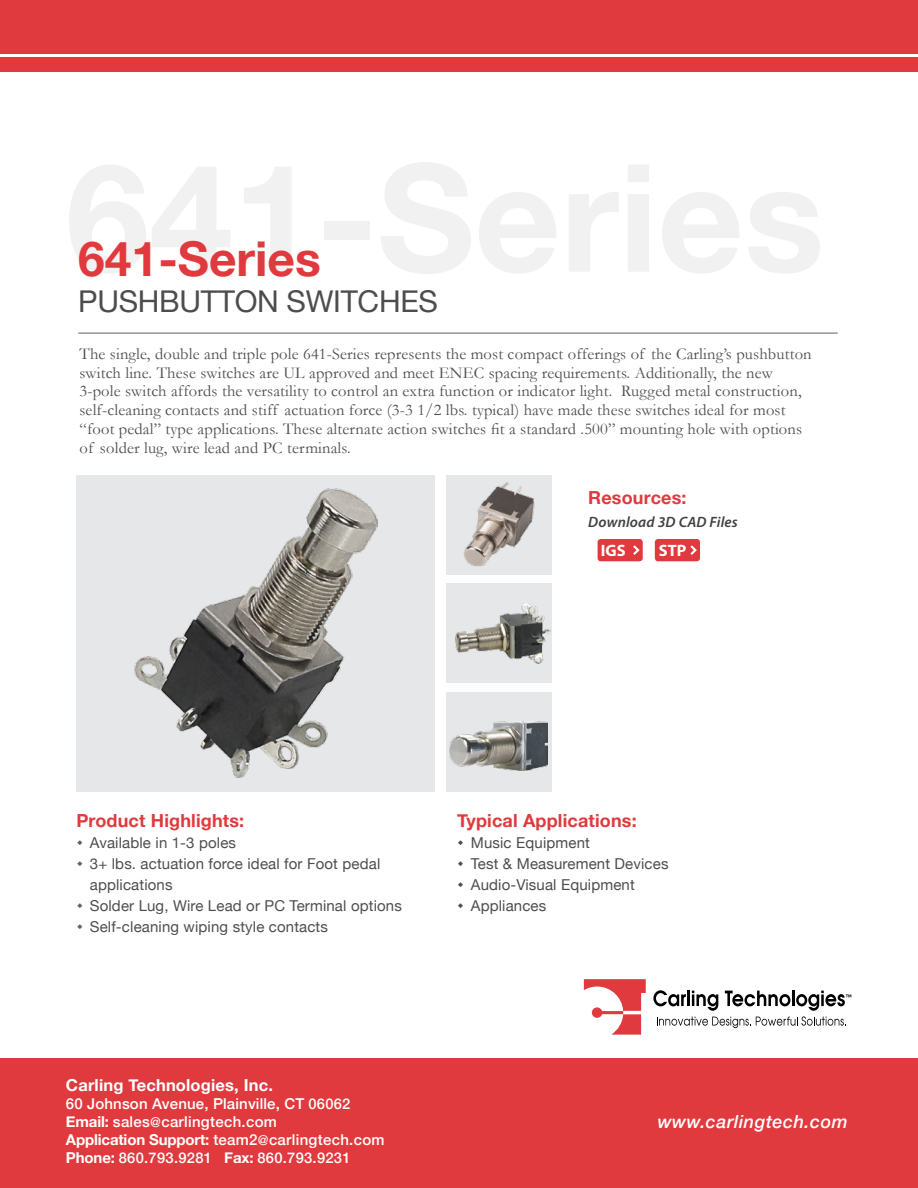
<style>
.page{position:relative;width:918px;height:1188px;background:#fff}
.page>*{position:absolute;margin:0;border:0;box-sizing:border-box;transform-origin:0 0}
.t1{font:700 48px "Helvetica Neue";color:#e03a3e}
.t2{font:30px "Helvetica Neue";letter-spacing:-.01em;color:#4d4d4f}
.t3{font:700 18px "Helvetica Neue";letter-spacing:.01em;color:#e03a3e}
.t4{font:italic 500 18px "Helvetica Neue";letter-spacing:.03em;color:#fff}
.t5{font:16.5px/18.8px "Garamond";letter-spacing:.01em;color:#4d4d4f}
.t6{font:700 16.5px "Helvetica Neue";letter-spacing:.01em;color:#fff}
.t7{font:700 16.5px "Myriad Pro";color:#fff}
.t8{font:15px/21px "Helvetica Neue";letter-spacing:.01em;color:#4e4e4f}
.t9{font:500 15px/18px "Helvetica Neue";letter-spacing:.02em;color:#fff}
.t10{font:15px/21px "Helvetica Neue";letter-spacing:.01em;color:#4d4d4f}
.t11{font:italic 600 15px "Myriad Pro";letter-spacing:.01em;color:#414042}
.t12{font:500 14.7px "Helvetica Neue";letter-spacing:.02em;color:#fff}
.s1{font-size:14.7px}
.s2{font-weight:700}
.s3{font-size:13.5px}
.s4{font-weight:700;font-size:15px}
</style>
<div class="page">
<div style="left:0;top:57px;width:918px;height:15px;background:#e13a3e"></div>
<div style="left:0;top:0;width:918px;height:54px;background:#e13a3e"></div>
<div style="left:0;top:1058px;width:918px;height:130px;background:#e13a3e"></div>
<svg style="left:584px;top:979px;width:62px;height:56px"></svg>
<svg style="left:653px;top:990px;width:198px;height:38px"></svg>
<hr style="left:78px;top:332px;width:760px;height:2px;background:#939598">
<div style="left:76px;top:475px;width:359px;height:316px;background:#e6e7e8"></div>
<div style="left:446px;top:475px;width:106px;height:100px;background:#e6e7e8"></div>
<div style="left:446px;top:583px;width:106px;height:100px;background:#e6e7e8"></div>
<div style="left:446px;top:692px;width:106px;height:99px;background:#e6e7e8"></div>
<img style="left:464px;top:482px;width:71px;height:84px">
<img style="left:450px;top:721px;width:98px;height:50px">
<img style="left:456px;top:603px;width:95px;height:60px">
<img style="left:134px;top:489px;width:243px;height:289px">
<div style="left:598px;top:540px;width:44px;height:21px;background:#e03a3e;border-radius:3px"></div>
<div style="left:598px;top:539px;width:45px;height:22px;border:2px solid #e03a3e;border-radius:3px"></div>
<div style="left:656px;top:540px;width:43px;height:21px;background:#e03a3e;border-radius:3px"></div>
<div style="left:655px;top:539px;width:45px;height:22px;border:2px solid #e03a3e;border-radius:3px"></div>
<svg style="left:633px;top:545px;width:7px;height:10px"></svg>
<svg style="left:690px;top:545px;width:7px;height:10px"></svg>
<h1 class="t1" style="left:78px;top:221px;width:244px">641-Series</h1>
<h2 class="t2" style="left:78px;top:280px;width:361px">PUSHBUTTON SWITCHES</h2>
<p class="t5" style="left:79px;top:344px;width:734px">The single, double and triple pole 641-Series represents the most compact offerings of the Carling’s pushbutton switch line. These switches are UL approved and meet ENEC spacing requirements. Additionally, the new 3-pole switch affords the versatility to control an extra function or indicator light. Rugged metal construction, self-cleaning contacts and stiff actuation force (3-3 1/2 lbs. typical) have made these switches ideal for most “foot pedal” type applications. These alternate action switches fit a standard .500” mounting hole with options of solder lug, wire lead and PC terminals.</p>
<p class="t3" style="left:588px;top:483px;width:100px">Resources:</p>
<p class="t11" style="left:588px;top:512px;width:151px">Download 3D CAD Files</p>
<p class="t7" style="left:601px;top:539px;width:26px">IGS</p>
<p class="t7" style="left:659px;top:539px;width:29px">STP</p>
<p class="t3" style="left:76px;top:806px;width:169px">Product Highlights:</p>
<p class="t8" style="left:90px;top:833px;width:314px">Available in 1-3 poles<br>3+ lbs. actuation force ideal for Foot pedal applications<br>Solder Lug, Wire Lead or PC Terminal options<br>Self-cleaning wiping style contacts</p>
<p class="t3" style="left:457px;top:806px;width:181px">Typical Applications:</p>
<p class="t10" style="left:471px;top:833px;width:199px">Music Equipment<br>Test &amp; Measurement Devices<br>Audio-Visual Equipment<br>Appliances</p>
<p class="t6" style="left:66px;top:1072px;width:208px">Carling Technologies, Inc.</p>
<p class="t9" style="left:66px;top:1093px;width:320px">60 Johnson Avenue, Plainville, CT <span class="s1">06062<br></span><span class="s2">Email:</span> sales<span class="s3">@</span>carlingtech.com<br><span class="s2">Application Support:</span> team2<span class="s3">@</span>carlingtech.com</p>
<p class="t12" style="left:66px;top:1146px;width:286px"><span class="s4">Phone:</span> 860.793.9281 <span class="s4">Fax:</span> 860.793.9231</p>
<p class="t4" style="left:658px;top:1106px;width:192px">www.carlingtech.com</p>
</div>
